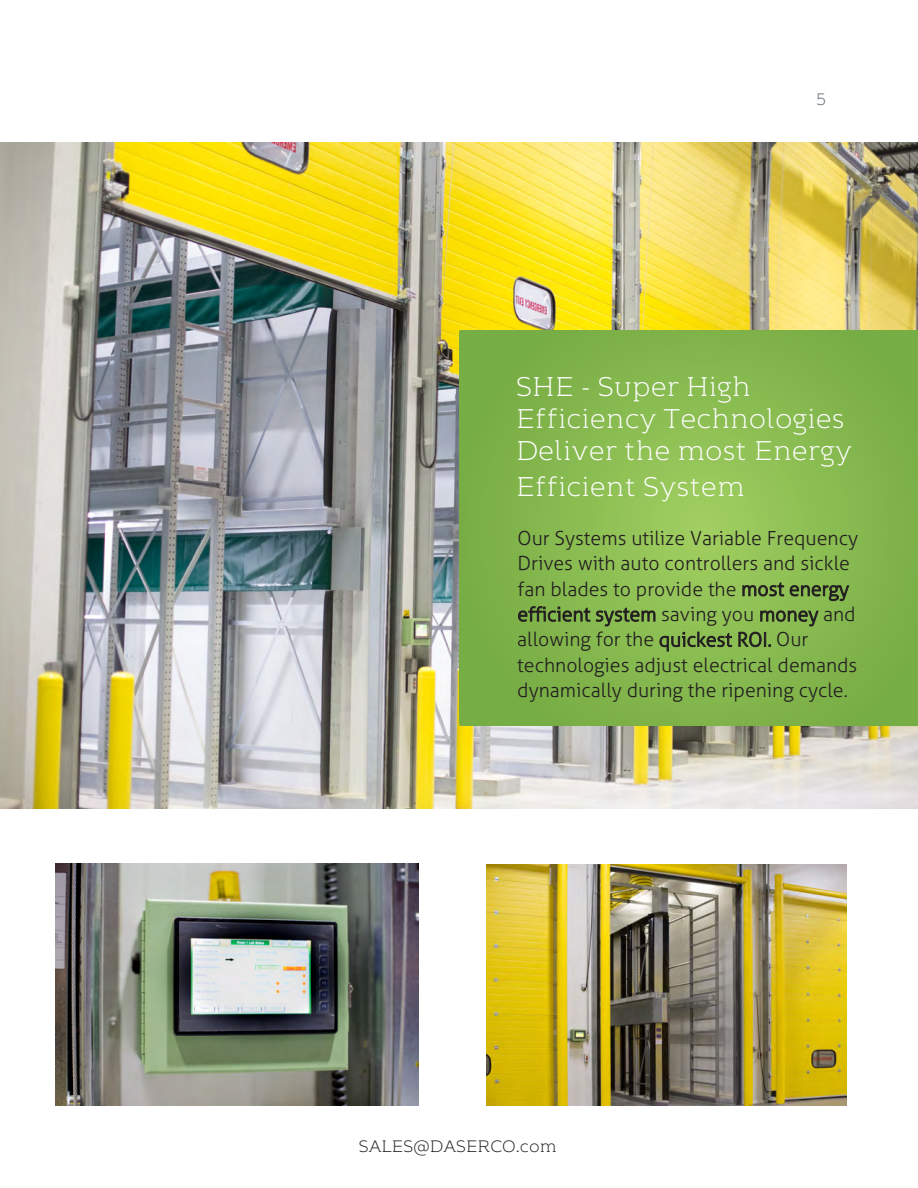
<style>
.page{position:relative;width:918px;height:1188px;background:#fff}
.page>*{position:absolute;margin:0;border:0;box-sizing:border-box;transform-origin:0 0}
.t1{font:300 27px/32.4px "Kontrapunkt Bob";color:#fff}
.t2{font:300 19.5px/25.3px "Aller";color:#231f20}
.t3{font:300 16.5px "Kontrapunkt Bob";color:#221e1f}
.t4{font:300 16.5px "Kontrapunkt Bob";color:#5f696f}
</style>
<div class="page">
<img style="left:0;top:143px;width:918px;height:665px">
<img style="left:56px;top:864px;width:363px;height:242px">
<svg style="left:459px;top:330px;width:459px;height:396px;background:#84b74d"></svg>
<img style="left:486px;top:865px;width:361px;height:240px">
<p class="t4" style="left:817px;top:90px;width:11px">5</p>
<h1 class="t1" style="left:516px;top:371px;width:337px">SHE - Super High<br>Efficiency Technologies<br>Deliver the most Energy</h1>
<h1 class="t1" style="left:516px;top:471px;width:230px">Efficient System</h1>
<p class="t2" style="left:517px;top:525px;width:342px">Our Systems utilize Variable Frequency Drives with auto controllers and sickle fan blades to provide the most energy efficient system saving you money and allowing for the quickest ROI. Our technologies adjust electrical demands dynamically during the ripening cycle.</p>
<p class="t3" style="left:359px;top:1137px;width:199px">SALES@DASERCO.com</p>
</div>
